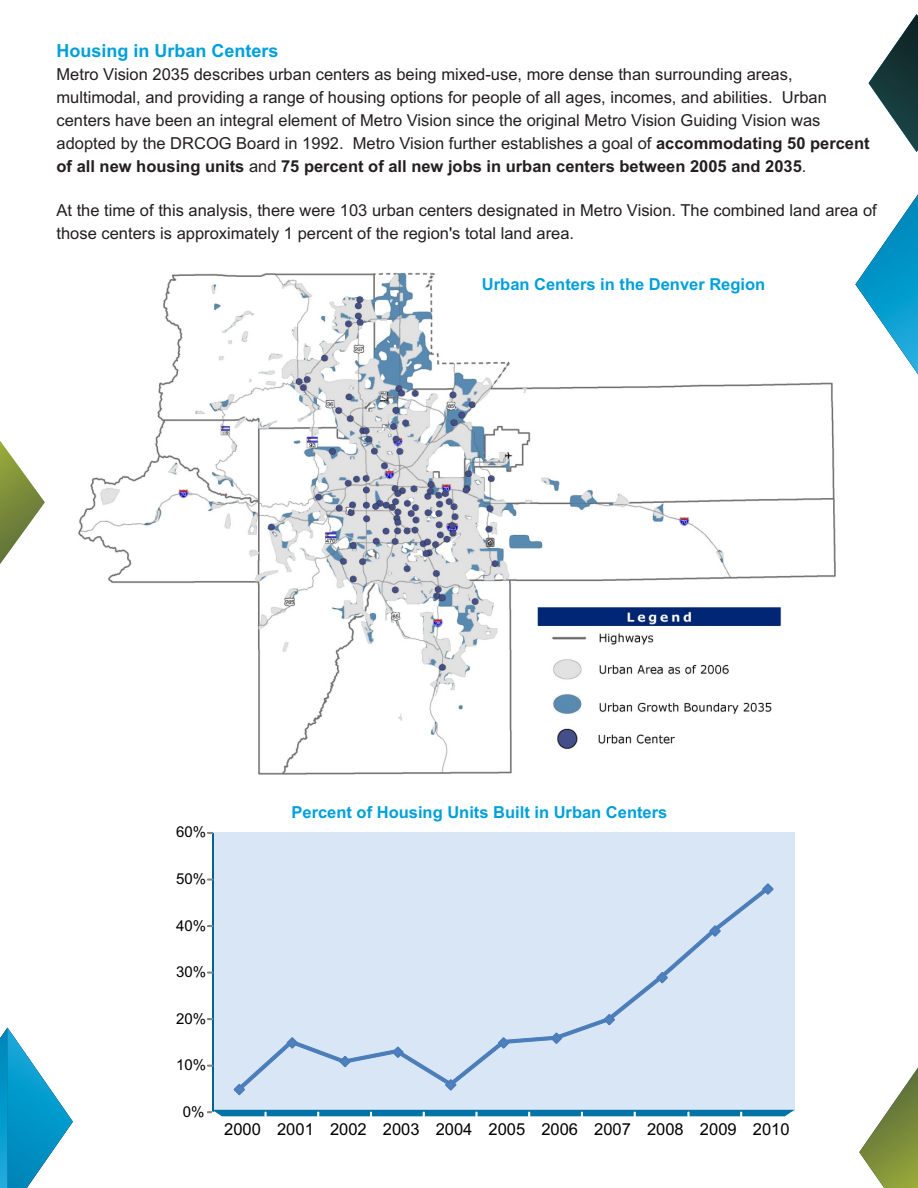
<style>
.page{position:relative;width:918px;height:1188px;background:#fff}
.page>*{position:absolute;margin:0;border:0;box-sizing:border-box;transform-origin:0 0}
.t1{font:700 18px "Arial";color:#00a0dc}
.t2{font:16.5px/23.1px "Arial";color:#231f20}
.t3{font:700 16.5px "Arial";color:#00a0dc}
.t4{font:16.5px "Arial";color:#000}
.t5{font:15px "Arial";color:#000}
.s1{font-weight:700}
</style>
<div class="page">
<svg style="left:869px;top:14px;width:49px;height:138px"></svg>
<svg style="left:859px;top:1067px;width:59px;height:121px"></svg>
<svg style="left:0;top:441px;width:45px;height:123px"></svg>
<svg style="left:855px;top:194px;width:63px;height:181px"></svg>
<svg style="left:0;top:1028px;width:73px;height:160px"></svg>
<div style="left:207px;top:832px;width:588px;height:285px;background:#d9e6f5"></div>
<img style="left:78px;top:272px;width:758px;height:503px">
<p class="t1" style="left:57px;top:44px;width:224px">Housing in Urban Centers</p>
<p class="t2" style="left:57px;top:64px;width:815px">Metro Vision 2035 describes urban centers as being mixed-use, more dense than surrounding areas, multimodal, and providing a range of housing options for people of all ages, incomes, and abilities. Urban centers have been an integral element of Metro Vision since the original Metro Vision Guiding Vision was adopted by the DRCOG Board in 1992. Metro Vision further establishes a goal of <span class="s1">accommodating 50 percent of all new housing units</span> and <span class="s1">75 percent of all new jobs in urban centers between 2005 and 2035</span>.</p>
<p class="t2" style="left:57px;top:200px;width:822px">At the time of this analysis, there were 103 urban centers designated in Metro Vision. The combined land area of those centers is approximately 1 percent of the region's total land area.</p>
<p class="t3" style="left:482px;top:278px;width:285px">Urban Centers in the Denver Region</p>
<p class="t5" style="left:176px;top:826px;width:32px">60%</p>
<p class="t5" style="left:176px;top:873px;width:32px">50%</p>
<p class="t5" style="left:176px;top:920px;width:32px">40%</p>
<p class="t5" style="left:176px;top:966px;width:32px">30%</p>
<p class="t5" style="left:176px;top:1013px;width:32px">20%</p>
<p class="t5" style="left:176px;top:1060px;width:32px">10%</p>
<p class="t5" style="left:183px;top:1106px;width:23px">0%</p>
<p class="t3" style="left:292px;top:806px;width:377px">Percent of Housing Units Built in Urban Centers</p>
<p class="t4" style="left:224px;top:1123px;width:567px">2000 2001 2002 2003 2004 2005 2006 2007 2008 2009 2010</p>
</div>
